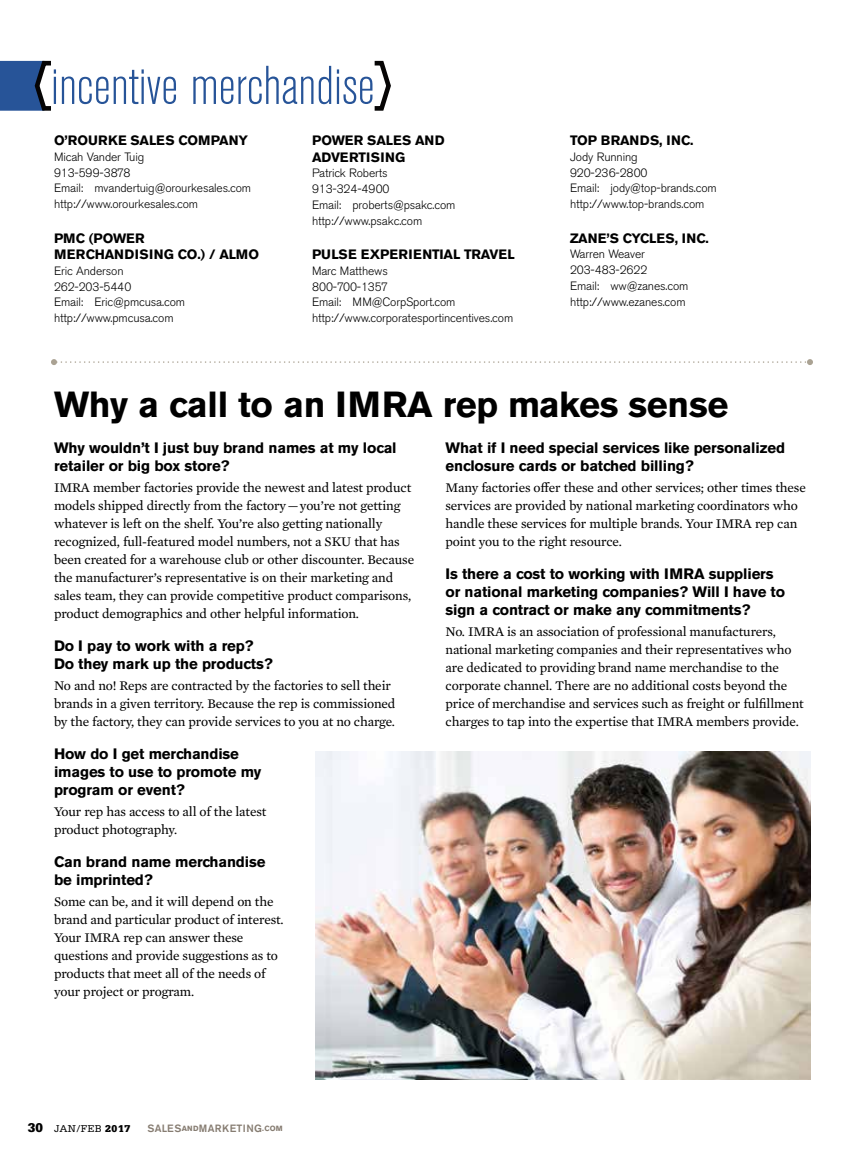
<style>
.page{position:relative;width:864px;height:1161px;background:#fff}
.page>*{position:absolute;margin:0;border:0;box-sizing:border-box;transform-origin:0 0}
.t1{font:300 condensed 54px "Akzidenz Grotesk BE";color:#275498}
.t2{font:700 36px "Akzidenz Grotesk BE";letter-spacing:-.01em;color:#000}
.t3{font:700 15px/18px "Akzidenz Grotesk BE";letter-spacing:-.01em;color:#000}
.t4{font:13.5px/18px "Mercury Text G2";letter-spacing:-.01em;color:#000}
.t5{font:700 13.5px/16.5px "Akzidenz Grotesk BE";letter-spacing:-.01em;color:#000}
.t6{font:700 13.5px/16.5px "Akzidenz Grotesk BE";letter-spacing:.01em;color:#000}
.t7{font:300 12px/15.8px "Akzidenz Grotesk BE";letter-spacing:-.01em;color:#000}
.t8{font:500 10.5px "Akzidenz Grotesk BE";letter-spacing:.025em;color:#867c71}
.t9{font:10.5px "Serifa Std";letter-spacing:.025em;color:#000}
.s1{font-weight:900;font-size:13.5px}
.s2{font-weight:900}
.s3{font-weight:700;font-size:7.5px}
</style>
<div class="page">
<svg style="left:0;top:60px;width:51px;height:51px;background:#446597"></svg>
<svg style="left:374px;top:60px;width:17px;height:51px"></svg>
<svg style="left:51px;top:359px;width:762px;height:6px"></svg>
<img style="left:315px;top:751px;width:495px;height:329px">
<h1 class="t1" style="left:51px;top:56px;width:325px">incentive merchandise</h1>
<p class="t5" style="left:54px;top:132px;width:195px">O’ROURKE SALES COMPANY</p>
<p class="t7" style="left:54px;top:149px;width:199px">Micah Vander Tuig<br>913-599-3878<br>Email: mvandertuig@orourkesales.com http://www.orourkesales.com</p>
<p class="t6" style="left:54px;top:230px;width:207px">PMC (POWER<br>MERCHANDISING CO.) / ALMO</p>
<p class="t7" style="left:54px;top:263px;width:133px">Eric Anderson<br>262-203-5440<br>Email: Eric@pmcusa.com http://www.pmcusa.com</p>
<p class="t5" style="left:312px;top:132px;width:134px">POWER SALES AND<br>ADVERTISING</p>
<p class="t7" style="left:312px;top:166px;width:145px">Patrick Roberts<br>913-324-4900<br>Email: proberts@psakc.com http://www.psakc.com</p>
<p class="t5" style="left:312px;top:246px;width:204px">PULSE EXPERIENTIAL TRAVEL</p>
<p class="t7" style="left:312px;top:263px;width:203px">Marc Matthews<br>800-700-1357<br>Email: MM@CorpSport.com http://www.corporatesportincentives.com</p>
<p class="t6" style="left:570px;top:132px;width:125px">TOP BRANDS, INC.</p>
<p class="t7" style="left:570px;top:149px;width:148px">Jody Running<br>920-236-2800<br>Email: jody@top-brands.com http://www.top-brands.com</p>
<p class="t5" style="left:570px;top:230px;width:140px">ZANE’S CYCLES, INC.</p>
<p class="t7" style="left:570px;top:247px;width:120px">Warren Weaver<br>203-483-2622<br>Email: ww@zanes.com http://www.ezanes.com</p>
<h2 class="t2" style="left:54px;top:383px;width:676px">Why a call to an IMRA rep makes sense</h2>
<p class="t3" style="left:54px;top:439px;width:344px">Why wouldn’t I just buy brand names at my local retailer or big box store?</p>
<p class="t4" style="left:54px;top:478px;width:362px">IMRA member factories provide the newest and latest product models shipped directly from the factory — you’re not getting whatever is left on the shelf. You’re also getting nationally recognized, full-featured model numbers, not a SKU that has been created for a warehouse club or other discounter. Because the manufacturer’s representative is on their marketing and sales team, they can provide competitive product comparisons, product demographics and other helpful information.</p>
<p class="t3" style="left:54px;top:637px;width:220px">Do I pay to work with a rep?<br>Do they mark up the products?</p>
<p class="t4" style="left:54px;top:676px;width:343px">No and no! Reps are contracted by the factories to sell their brands in a given territory. Because the rep is commissioned by the factory, they can provide services to you at no charge.</p>
<p class="t3" style="left:54px;top:745px;width:209px">How do I get merchandise images to use to promote my program or event?</p>
<p class="t4" style="left:54px;top:802px;width:214px">Your rep has access to all of the latest product photography.</p>
<p class="t3" style="left:54px;top:853px;width:213px">Can brand name merchandise be imprinted?</p>
<p class="t4" style="left:54px;top:892px;width:231px">Some can be, and it will depend on the brand and particular product of interest.<br>Your IMRA rep can answer these questions and provide suggestions as to products that meet all of the needs of your project or program.</p>
<p class="t3" style="left:446px;top:439px;width:341px">What if I need special services like personalized enclosure cards or batched billing?</p>
<p class="t4" style="left:446px;top:478px;width:362px">Many factories offer these and other services; other times these services are provided by national marketing coordinators who handle these services for multiple brands. Your IMRA rep can point you to the right resource.</p>
<p class="t3" style="left:446px;top:565px;width:341px">Is there a cost to working with IMRA suppliers or national marketing companies? Will I have to sign a contract or make any commitments?</p>
<p class="t4" style="left:446px;top:622px;width:360px">No. IMRA is an association of professional manufacturers, national marketing companies and their representatives who are dedicated to providing brand name merchandise to the corporate channel. There are no additional costs beyond the price of merchandise and services such as freight or fulfillment charges to tap into the expertise that IMRA members provide.</p>
<p class="t9" style="left:28px;top:1122px;width:104px"><span class="s1">30</span> JAN/FEB <span class="s2">2017</span></p>
<p class="t8" style="left:147px;top:1122px;width:137px">SALES<span class="s3">AND</span>MARKETING<span class="s3">.COM</span></p>
</div>
